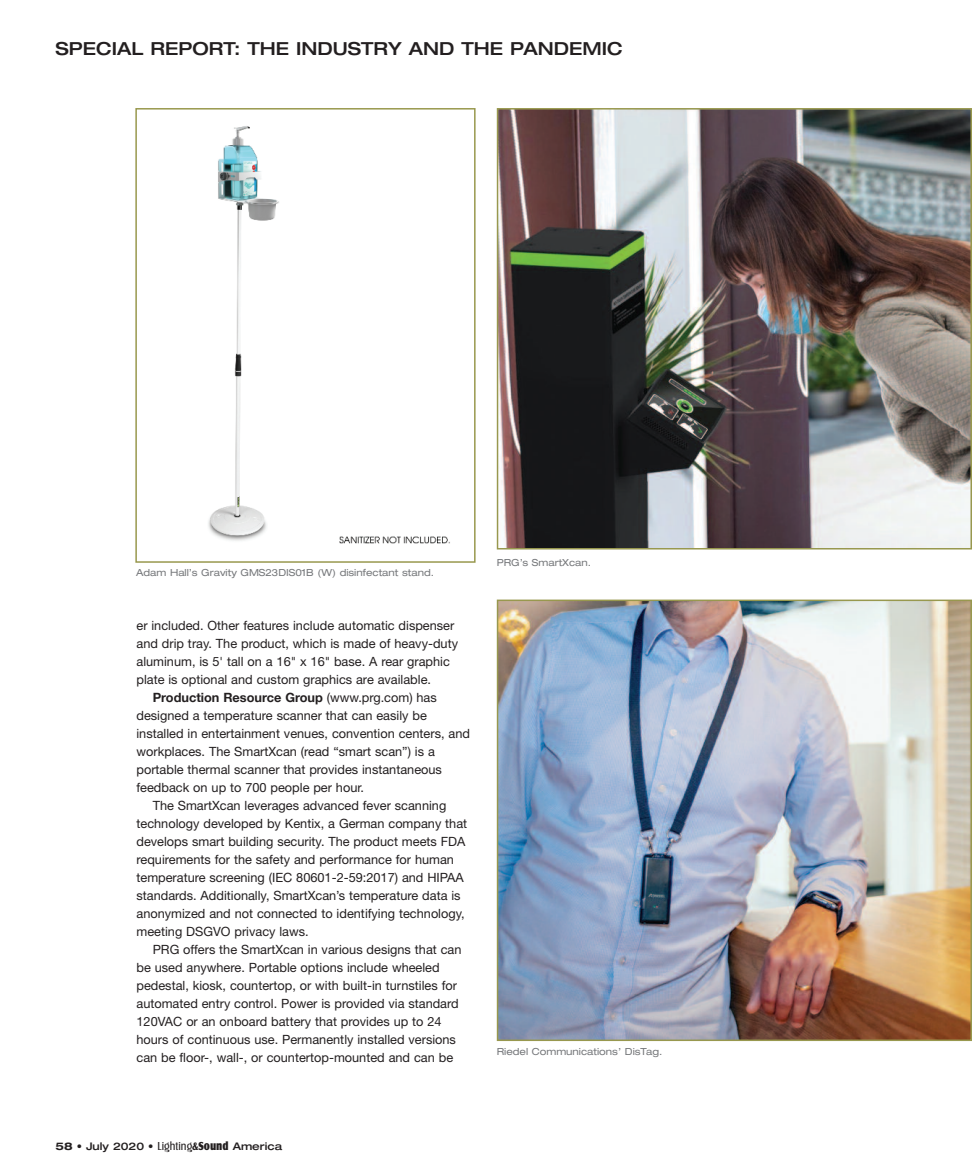
<style>
.page{position:relative;width:972px;height:1175px;background:#fff}
.page>*{position:absolute;margin:0;border:0;box-sizing:border-box;transform-origin:0 0}
.t1{font:500 expanded 18px "Helvetica Neue";color:#231f20}
.t2{font:12.75px "Helvetica Neue";color:#231f20}
.t3{font:700 12.75px "Helvetica Neue";color:#231f20}
.t4{font:500 expanded 10.5px "Helvetica Neue";color:#231f20}
.t5{font:expanded 9.75px "Helvetica Neue";color:#76787b}
.s1{font-weight:400}
.s2{font-weight:700}
.s3{font-family:"Castle T";font-weight:400;font-stretch:normal;font-size:12px}
.s4{font-family:"Castle T";font-weight:700;font-stretch:normal;font-size:12px}
.s5{font-family:"Castle T Ultr";font-weight:400;font-stretch:normal;font-size:12px}
</style>
<div class="page">
<img style="left:208px;top:126px;width:242px;height:418px">
<div style="left:135px;top:108px;width:341px;height:455px;border:2px solid #98984e"></div>
<img style="left:500px;top:111px;width:469px;height:435px">
<div style="left:497px;top:108px;width:475px;height:441px;border:2px solid #98984e"></div>
<img style="left:500px;top:602px;width:469px;height:436px">
<div style="left:497px;top:599px;width:475px;height:442px;border:2px solid #98984e"></div>
<h1 class="t1" style="left:56px;top:42px;width:569px">SPECIAL REPORT: THE INDUSTRY AND THE PANDEMIC</h1>
<p class="t5" style="left:136px;top:569px;width:299px">Adam Hall’s Gravity GMS23DIS01B (W) disinfectant stand.</p>
<p class="t2" style="left:136px;top:621px;width:319px">er included. Other features include automatic dispenser</p>
<p class="t2" style="left:137px;top:639px;width:323px">and drip tray. The product, which is made of heavy-duty</p>
<p class="t2" style="left:137px;top:657px;width:315px">aluminum, is 5' tall on a 16" x 16" base. A rear graphic</p>
<p class="t2" style="left:136px;top:675px;width:296px">plate is optional and custom graphics are available.</p>
<p class="t3" style="left:153px;top:690px;width:286px">Production Resource Group <span class="s1">(www.prg.com) has</span></p>
<p class="t2" style="left:137px;top:711px;width:292px">designed a temperature scanner that can easily be</p>
<p class="t2" style="left:137px;top:729px;width:335px">installed in entertainment venues, convention centers, and</p>
<p class="t2" style="left:136px;top:747px;width:300px">workplaces. The SmartXcan (read “smart scan”) is a</p>
<p class="t2" style="left:136px;top:765px;width:307px">portable thermal scanner that provides instantaneous</p>
<p class="t2" style="left:136px;top:783px;width:229px">feedback on up to 700 people per hour.</p>
<p class="t2" style="left:153px;top:801px;width:295px">The SmartXcan leverages advanced fever scanning</p>
<p class="t2" style="left:136px;top:819px;width:332px">technology developed by Kentix, a German company that</p>
<p class="t2" style="left:137px;top:837px;width:330px">develops smart building security. The product meets FDA</p>
<p class="t2" style="left:137px;top:855px;width:319px">requirements for the safety and performance for human</p>
<p class="t2" style="left:137px;top:873px;width:329px">temperature screening (IEC 80601-2-59:2017) and HIPAA</p>
<p class="t2" style="left:137px;top:891px;width:326px">standards. Additionally, SmartXcan’s temperature data is</p>
<p class="t2" style="left:137px;top:909px;width:330px">anonymized and not connected to identifying technology,</p>
<p class="t2" style="left:137px;top:927px;width:174px">meeting DSGVO privacy laws.</p>
<p class="t2" style="left:153px;top:945px;width:310px">PRG offers the SmartXcan in various designs that can</p>
<p class="t2" style="left:137px;top:963px;width:305px">be used anywhere. Portable options include wheeled</p>
<p class="t2" style="left:137px;top:981px;width:322px">pedestal, kiosk, countertop, or with built-in turnstiles for</p>
<p class="t2" style="left:137px;top:999px;width:324px">automated entry control. Power is provided via standard</p>
<p class="t2" style="left:137px;top:1017px;width:307px">120VAC or an onboard battery that provides up to 24</p>
<p class="t2" style="left:137px;top:1035px;width:321px">hours of continuous use. Permanently installed versions</p>
<p class="t2" style="left:137px;top:1053px;width:318px">can be floor-, wall-, or countertop-mounted and can be</p>
<p class="t5" style="left:497px;top:559px;width:96px">PRG’s SmartXcan.</p>
<p class="t5" style="left:497px;top:1047px;width:167px">Riedel Communications’ DisTag.</p>
<p class="t4" style="left:56px;top:1142px;width:228px"><span class="s2">58</span> • July 2020 • <span class="s3">Lighting</span><span class="s4">&amp;</span><span class="s5">Sound</span> America</p>
</div>
